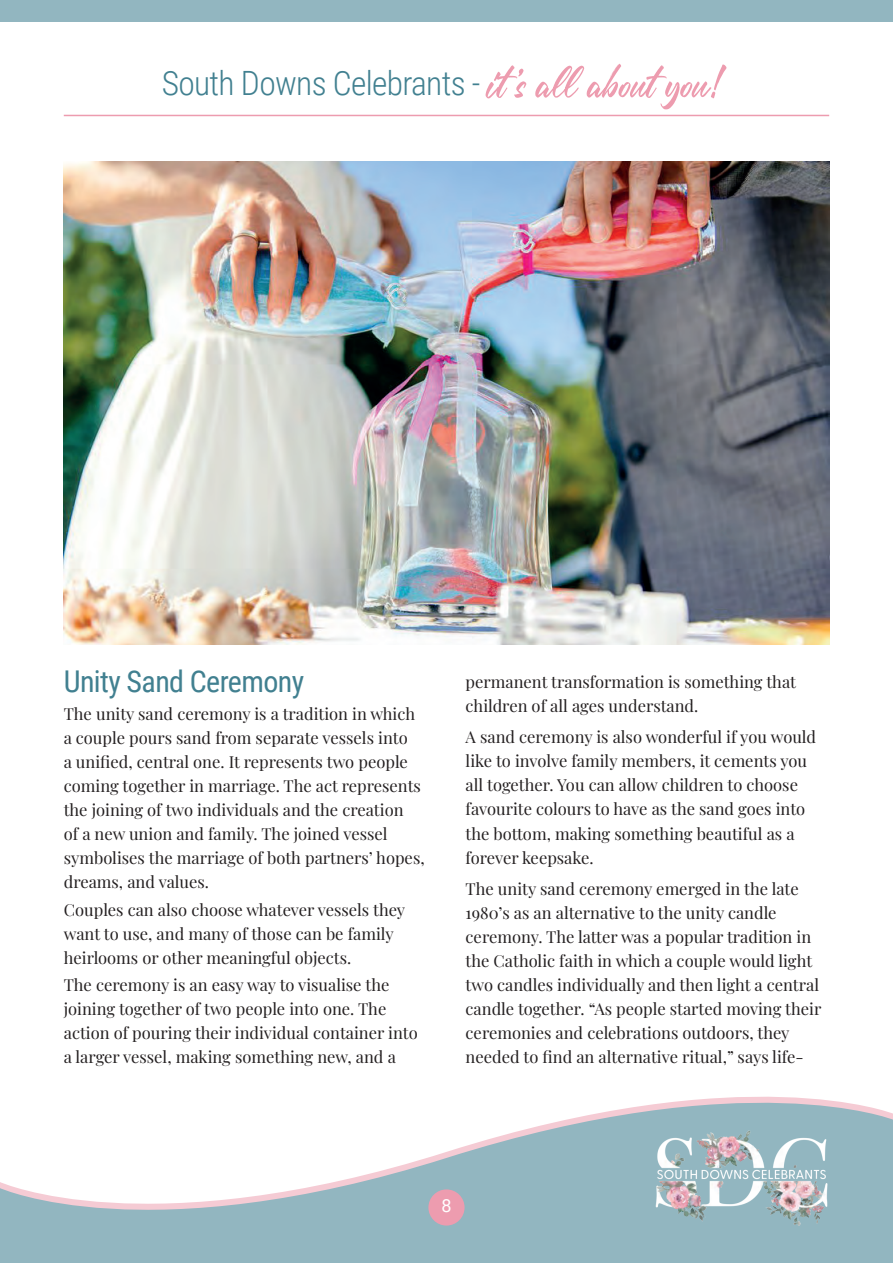
<style>
.page{position:relative;width:893px;height:1263px;background:#fff}
.page>*{position:absolute;margin:0;border:0;box-sizing:border-box;transform-origin:0 0}
.t1{font:300 33.45px "Roboto Condensed";letter-spacing:-.02em;color:#418090}
.t2{font:30px "Roboto Condensed";letter-spacing:-.02em;color:#418090}
.t3{font:18px "Roboto";color:#fff}
.t4{font:16.5px/24px "Playfair Display";color:#231f20}
</style>
<div class="page">
<svg style="left:0;top:1096px;width:893px;height:167px;fill:#92b6c0"></svg>
<img style="left:654px;top:1129px;width:175px;height:99px">
<div style="left:428px;top:1189px;width:37px;height:36px;background:#ed9caf;border-radius:50%"></div>
<div style="left:0;top:0;width:893px;height:21px;background:#92b6c0"></div>
<svg style="left:486px;top:64px;width:241px;height:45px"></svg>
<hr style="left:64px;top:115px;width:765px;height:1px;background:#ed9caf">
<img style="left:64px;top:162px;width:765px;height:482px">
<p class="t1" style="left:162px;top:60px;width:320px">South Downs Celebrants -</p>
<p class="t2" style="left:64px;top:661px;width:242px">Unity Sand Ceremony</p>
<p class="t4" style="left:64px;top:700px;width:362px">The unity sand ceremony is a tradition in which a couple pours sand from separate vessels into<br>a unified, central one. It represents two people coming together in marriage. The act represents the joining of two individuals and the creation<br>of a new union and family. The joined vessel symbolises the marriage of both partners’ hopes, dreams, and values.</p>
<p class="t4" style="left:64px;top:896px;width:343px">Couples can also choose whatever vessels they want to use, and many of those can be family heirlooms or other meaningful objects.</p>
<p class="t4" style="left:64px;top:971px;width:355px">The ceremony is an easy way to visualise the joining together of two people into one. The action of pouring their individual container into a larger vessel, making something new, and a</p>
<p class="t4" style="left:466px;top:668px;width:332px">permanent transformation is something that children of all ages understand.</p>
<p class="t4" style="left:466px;top:724px;width:352px">A sand ceremony is also wonderful if you would like to involve family members, it cements you all together. You can allow children to choose favourite colours to have as the sand goes into the bottom, making something beautiful as a forever keepsake.</p>
<p class="t4" style="left:466px;top:876px;width:357px">The unity sand ceremony emerged in the late 1980’s as an alternative to the unity candle ceremony. The latter was a popular tradition in the Catholic faith in which a couple would light two candles individually and then light a central candle together. “As people started moving their ceremonies and celebrations outdoors, they needed to find an alternative ritual,” says life-</p>
<p class="t3" style="left:441px;top:1193px;width:12px">8</p>
</div>
